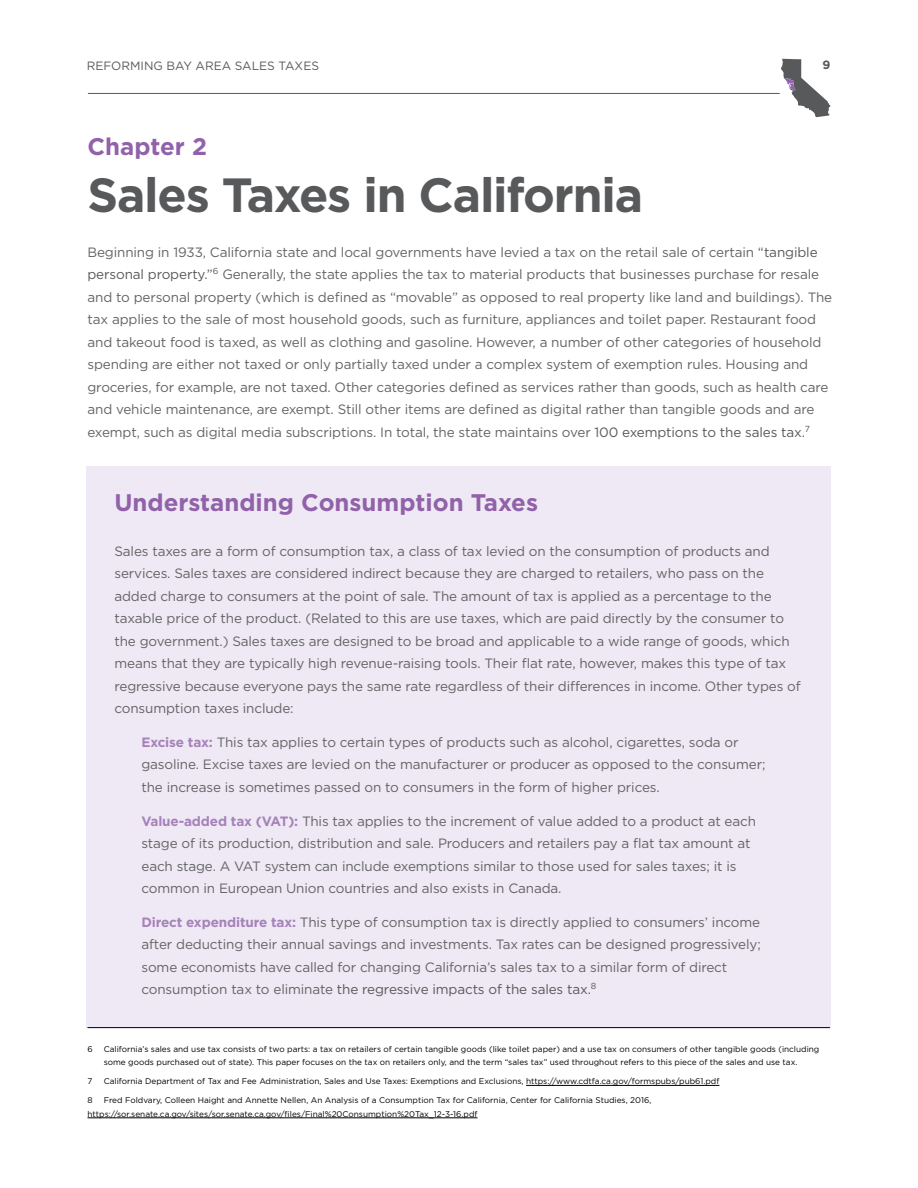
<style>
.page{position:relative;width:918px;height:1188px;background:#fff}
.page>*{position:absolute;margin:0;border:0;box-sizing:border-box;transform-origin:0 0}
.t1{font:700 48px "Gotham";letter-spacing:-.025em;color:#58595b}
.t2{font:700 24px "Gotham";color:#9161a9}
.t3{font:13.5px/22.5px "Gotham";letter-spacing:-.01em;color:#636466}
.t4{font:12px "Gotham";color:#58595b}
.t5{font:700 12px "Gotham";color:#58595b}
.t6{font:8.25px/13.5px "Gotham";color:#000}
.s1{color:#58595b}
.s2{font-weight:700;color:#a681ba}
</style>
<div class="page">
<hr style="left:88px;top:93px;width:692px;height:1px;background:#58595b">
<svg style="left:781px;top:59px;width:50px;height:58px"></svg>
<div style="left:86px;top:467px;width:745px;height:561px;background:#eee9f4"></div>
<hr style="left:87px;top:1027px;width:743px;height:1px;background:#000">
<hr style="left:526px;top:1085px;width:193px;height:1px;background:#000">
<hr style="left:87px;top:1118px;width:391px;height:1px;background:#000">
<p class="t4" style="left:87px;top:59px;width:234px">REFORMING BAY AREA SALES TAXES</p>
<p class="t5" style="left:823px;top:58px;width:9px">9</p>
<h2 class="t2" style="left:87px;top:132px;width:121px">Chapter 2</h2>
<h1 class="t1" style="left:87px;top:167px;width:557px">Sales Taxes in California</h1>
<p class="t3" style="left:87px;top:241px;width:746px">Beginning in 1933, California state and local governments have levied a tax on the retail sale of certain <span class="s1">“tangible personal property.”</span><sup>6</sup> Generally, the state applies the tax to material products that businesses purchase for resale and to personal property (which is defined as “movable” as opposed to real property like land and buildings). The tax applies to the sale of most household goods, such as furniture, appliances and toilet paper. Restaurant food and takeout food is taxed, as well as clothing and gasoline. However, a number of other categories of household spending are either not taxed or only partially taxed under a complex system of exemption rules. Housing and groceries, for example, are not taxed. Other categories defined as services rather than goods, such as health care and vehicle maintenance, are exempt. Still other items are defined as digital rather than tangible goods and are exempt, such as digital media subscriptions. In total, the state maintains over <span class="s1">100 exemptions to the sales tax.</span><sup>7</sup></p>
<h2 class="t2" style="left:114px;top:488px;width:425px">Understanding Consumption Taxes</h2>
<p class="t3" style="left:114px;top:539px;width:688px">Sales taxes are a form of consumption tax, a class of tax levied on the consumption of products and services. Sales taxes are considered indirect because they are charged to retailers, who pass on the added charge to consumers at the point of sale. The amount of tax is applied as a percentage to the taxable price of the product. (Related to this are use taxes, which are paid directly by the consumer to the government.) Sales taxes are designed to be broad and applicable to a wide range of goods, which means that they are typically high revenue-raising tools. Their flat rate, however, makes this type of tax regressive because everyone pays the same rate regardless of their differences in income. Other types of consumption taxes include:</p>
<p class="t3" style="left:141px;top:731px;width:625px"><span class="s2">Excise tax:</span> This tax applies to certain types of products such as alcohol, cigarettes, soda or gasoline. Excise taxes are levied on the manufacturer or producer as opposed to the consumer; the increase is sometimes passed on to consumers in the form of higher prices.</p>
<p class="t3" style="left:141px;top:809px;width:616px"><span class="s2">Value-added tax (VAT):</span> This tax applies to the increment of value added to a product at each stage of its production, distribution and sale. Producers and retailers pay a flat tax amount at each stage. A VAT system can include exemptions similar to those used for sales taxes; it is common in European Union countries and also exists in Canada.</p>
<p class="t3" style="left:141px;top:911px;width:621px"><span class="s2">Direct expenditure tax:</span> This type of consumption tax is directly applied to consumers’ income after deducting their annual savings and investments. Tax rates can be designed progressively; some economists have called for changing California’s sales tax to a similar form of direct consumption tax to eliminate <span class="s1">the regressive impacts of the sales tax.</span><sup>8</sup></p>
<p class="t6" style="left:87px;top:1042px;width:7px">6</p>
<p class="t6" style="left:104px;top:1042px;width:717px">California’s sales and use tax consists of two parts: a tax on retailers of certain tangible goods (like toilet paper) and a use tax on consumers of other tangible goods (including some goods purchased out of state). This paper focuses on the tax on retailers only, and the term “sales tax” used throughout refers to this piece of the sales and use tax.</p>
<p class="t6" style="left:87px;top:1075px;width:6px">7</p>
<p class="t6" style="left:104px;top:1075px;width:617px">California Department of Tax and Fee Administration, Sales and Use Taxes: Exemptions and Exclusions, https://www.cdtfa.ca.gov/formspubs/pub61.pdf</p>
<p class="t6" style="left:87px;top:1093px;width:7px">8</p>
<p class="t6" style="left:87px;top:1093px;width:565px;text-indent:16px">Fred Foldvary, Colleen Haight and Annette Nellen, An Analysis of a Consumption Tax for California, Center for California Studies, 2016, https://sor.senate.ca.gov/sites/sor.senate.ca.gov/files/Final%20Consumption%20Tax_12-3-16.pdf</p>
</div>
